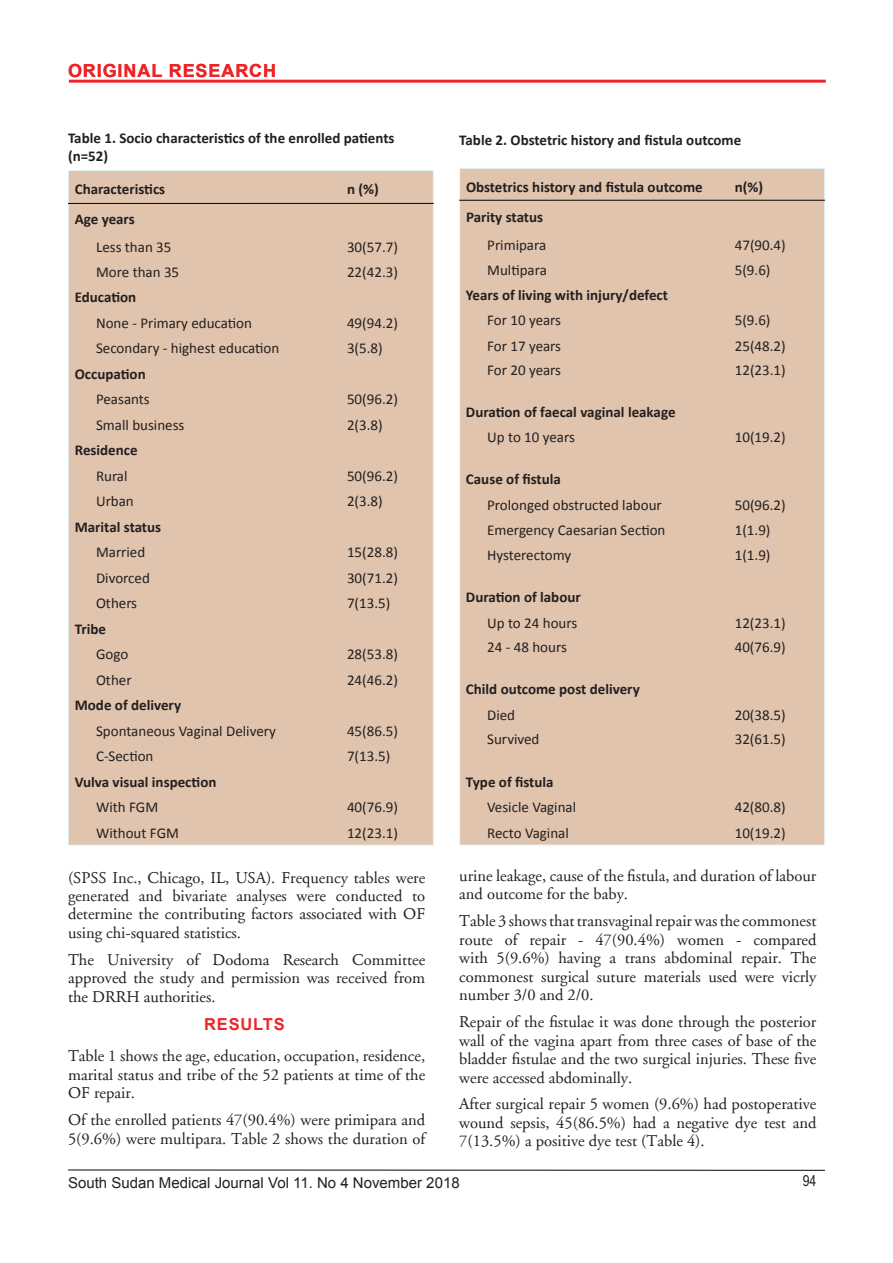
<style>
.page{position:relative;width:893px;height:1263px;background:#fff}
.page>*{position:absolute;margin:0;border:0;box-sizing:border-box;transform-origin:0 0}
.t1{font:700 18px "Arial";letter-spacing:.05em;color:#ee2528}
.t2{font:16.5px/18.5px "Adobe Garamond";color:#231f20;text-align:justify}
.t3{font:700 16.5px "Arial";letter-spacing:.05em;color:#ee2528}
.t4{font:15px "Calibri";color:#231f20}
.t5{font:700 15px/18px "Calibri";color:#231f20}
.t6{font:15px "Arial";color:#231f20}
.t7{font:15px "Arial Narrow";color:#231f20}
</style>
<div class="page">
<hr style="left:68px;top:1169px;width:757px;height:2px;background:#040503">
<hr style="left:69px;top:80px;width:757px;height:3px;background:#ec292a">
<div style="left:460px;top:168px;width:365px;height:677px;background:#e0c4ad"></div>
<hr style="left:459px;top:200px;width:366px;height:1px;background:#040503">
<div style="left:68px;top:170px;width:365px;height:675px;background:#e0c4ad"></div>
<hr style="left:68px;top:203px;width:366px;height:1px;background:#040503">
<p class="t1" style="left:68px;top:59px;width:210px">ORIGINAL RESEARCH</p>
<p class="t5" style="left:68px;top:129px;width:328px">Table 1. Socio characteristics of the enrolled patients (n=52)</p>
<p class="t5" style="left:459px;top:131px;width:284px">Table 2. Obstetric history and fistula outcome</p>
<p class="t5" style="left:75px;top:179px;width:92px">Characteristics</p>
<p class="t5" style="left:347px;top:179px;width:33px">n (%)</p>
<p class="t5" style="left:75px;top:209px;width:62px">Age years</p>
<p class="t4" style="left:96px;top:238px;width:77px">Less than 35</p>
<p class="t4" style="left:347px;top:238px;width:52px">30(57.7)</p>
<p class="t4" style="left:96px;top:263px;width:85px">More than 35</p>
<p class="t4" style="left:347px;top:263px;width:52px">22(42.3)</p>
<p class="t5" style="left:75px;top:287px;width:63px">Education</p>
<p class="t4" style="left:96px;top:313px;width:158px">None - Primary education</p>
<p class="t4" style="left:347px;top:313px;width:52px">49(94.2)</p>
<p class="t4" style="left:96px;top:339px;width:185px">Secondary - highest education</p>
<p class="t4" style="left:347px;top:339px;width:37px">3(5.8)</p>
<p class="t5" style="left:75px;top:364px;width:72px">Occupation</p>
<p class="t4" style="left:96px;top:390px;width:55px">Peasants</p>
<p class="t4" style="left:347px;top:390px;width:52px">50(96.2)</p>
<p class="t4" style="left:96px;top:415px;width:90px">Small business</p>
<p class="t4" style="left:347px;top:415px;width:37px">2(3.8)</p>
<p class="t5" style="left:75px;top:440px;width:64px">Residence</p>
<p class="t4" style="left:96px;top:466px;width:33px">Rural</p>
<p class="t4" style="left:347px;top:466px;width:52px">50(96.2)</p>
<p class="t4" style="left:96px;top:492px;width:39px">Urban</p>
<p class="t4" style="left:347px;top:492px;width:37px">2(3.8)</p>
<p class="t5" style="left:75px;top:517px;width:88px">Marital status</p>
<p class="t4" style="left:96px;top:543px;width:51px">Married</p>
<p class="t4" style="left:347px;top:543px;width:52px">15(28.8)</p>
<p class="t4" style="left:96px;top:568px;width:55px">Divorced</p>
<p class="t4" style="left:347px;top:568px;width:52px">30(71.2)</p>
<p class="t4" style="left:96px;top:594px;width:43px">Others</p>
<p class="t4" style="left:347px;top:594px;width:45px">7(13.5)</p>
<p class="t5" style="left:75px;top:619px;width:33px">Tribe</p>
<p class="t4" style="left:96px;top:645px;width:34px">Gogo</p>
<p class="t4" style="left:347px;top:645px;width:52px">28(53.8)</p>
<p class="t4" style="left:96px;top:670px;width:37px">Other</p>
<p class="t4" style="left:347px;top:670px;width:52px">24(46.2)</p>
<p class="t5" style="left:75px;top:695px;width:108px">Mode of delivery</p>
<p class="t4" style="left:96px;top:721px;width:181px">Spontaneous Vaginal Delivery</p>
<p class="t4" style="left:347px;top:721px;width:52px">45(86.5)</p>
<p class="t4" style="left:96px;top:747px;width:59px">C-Section</p>
<p class="t4" style="left:347px;top:747px;width:45px">7(13.5)</p>
<p class="t5" style="left:75px;top:772px;width:143px">Vulva visual inspection</p>
<p class="t4" style="left:96px;top:798px;width:64px">With FGM</p>
<p class="t4" style="left:347px;top:798px;width:52px">40(76.9)</p>
<p class="t4" style="left:96px;top:823px;width:84px">Without FGM</p>
<p class="t4" style="left:347px;top:823px;width:52px">12(23.1)</p>
<p class="t5" style="left:466px;top:177px;width:238px">Obstetrics history and fistula outcome</p>
<p class="t5" style="left:735px;top:177px;width:30px">n(%)</p>
<p class="t5" style="left:466px;top:207px;width:79px">Parity status</p>
<p class="t4" style="left:487px;top:235px;width:61px">Primipara</p>
<p class="t4" style="left:735px;top:235px;width:52px">47(90.4)</p>
<p class="t4" style="left:487px;top:260px;width:61px">Multipara</p>
<p class="t4" style="left:735px;top:260px;width:37px">5(9.6)</p>
<p class="t5" style="left:466px;top:285px;width:204px">Years of living with injury/defect</p>
<p class="t4" style="left:487px;top:311px;width:75px">For 10 years</p>
<p class="t4" style="left:735px;top:311px;width:37px">5(9.6)</p>
<p class="t4" style="left:487px;top:336px;width:75px">For 17 years</p>
<p class="t4" style="left:735px;top:336px;width:52px">25(48.2)</p>
<p class="t4" style="left:487px;top:361px;width:75px">For 20 years</p>
<p class="t4" style="left:735px;top:361px;width:52px">12(23.1)</p>
<p class="t5" style="left:466px;top:403px;width:211px">Duration of faecal vaginal leakage</p>
<p class="t4" style="left:487px;top:428px;width:89px">Up to 10 years</p>
<p class="t4" style="left:735px;top:428px;width:52px">10(19.2)</p>
<p class="t5" style="left:466px;top:469px;width:97px">Cause of fistula</p>
<p class="t4" style="left:487px;top:495px;width:176px">Prolonged obstructed labour</p>
<p class="t4" style="left:735px;top:495px;width:52px">50(96.2)</p>
<p class="t4" style="left:487px;top:521px;width:180px">Emergency Caesarian Section</p>
<p class="t4" style="left:735px;top:521px;width:37px">1(1.9)</p>
<p class="t4" style="left:487px;top:545px;width:86px">Hysterectomy</p>
<p class="t4" style="left:735px;top:545px;width:37px">1(1.9)</p>
<p class="t5" style="left:466px;top:587px;width:116px">Duration of labour</p>
<p class="t4" style="left:487px;top:613px;width:92px">Up to 24 hours</p>
<p class="t4" style="left:735px;top:613px;width:52px">12(23.1)</p>
<p class="t4" style="left:487px;top:638px;width:81px">24 - 48 hours</p>
<p class="t4" style="left:735px;top:638px;width:52px">40(76.9)</p>
<p class="t5" style="left:466px;top:679px;width:175px">Child outcome post delivery</p>
<p class="t4" style="left:487px;top:705px;width:30px">Died</p>
<p class="t4" style="left:735px;top:705px;width:52px">20(38.5)</p>
<p class="t4" style="left:487px;top:730px;width:54px">Survived</p>
<p class="t4" style="left:735px;top:730px;width:52px">32(61.5)</p>
<p class="t5" style="left:466px;top:772px;width:89px">Type of fistula</p>
<p class="t4" style="left:487px;top:798px;width:91px">Vesicle Vaginal</p>
<p class="t4" style="left:735px;top:798px;width:52px">42(80.8)</p>
<p class="t4" style="left:487px;top:823px;width:83px">Recto Vaginal</p>
<p class="t4" style="left:735px;top:823px;width:52px">10(19.2)</p>
<p class="t2" style="left:68px;top:868px;width:359px">(SPSS Inc., Chicago, IL, USA). Frequency tables were generated and bivariate analyses were conducted to determine the contributing factors associated with OF using chi-squared statistics.</p>
<p class="t2" style="left:68px;top:951px;width:359px">The University of Dodoma Research Committee approved the study and permission was received from the DRRH authorities.</p>
<p class="t3" style="left:204px;top:1013px;width:82px">RESULTS</p>
<p class="t2" style="left:68px;top:1047px;width:359px">Table 1 shows the age, education, occupation, residence, marital status and tribe of the 52 patients at time of the OF repair.</p>
<p class="t2" style="left:68px;top:1111px;width:359px">Of the enrolled patients 47(90.4%) were primipara and<br>5(9.6%) were multipara. Table 2 shows the duration of</p>
<p class="t2" style="left:459px;top:867px;width:359px">urine leakage, cause of the fistula, and duration of labour and outcome for the baby.</p>
<p class="t2" style="left:459px;top:912px;width:359px">Table 3 shows that transvaginal repair was the commonest route of repair - 47(90.4%) women - compared with 5(9.6%) having a trans abdominal repair. The commonest surgical suture materials used were vicrly number 3/0 and 2/0.</p>
<p class="t2" style="left:459px;top:1013px;width:359px">Repair of the fistulae it was done through the posterior wall of the vagina apart from three cases of base of the bladder fistulae and the two surgical injuries. These five were accessed abdominally.</p>
<p class="t2" style="left:459px;top:1095px;width:359px">After surgical repair 5 women (9.6%) had postoperative wound sepsis, 45(86.5%) had a negative dye test and 7(13.5%) a positive dye test (Table 4).</p>
<p class="t6" style="left:68px;top:1173px;width:393px">South Sudan Medical Journal Vol 11. No 4 November 2018</p>
<p class="t7" style="left:803px;top:1170px;width:15px">94</p>
</div>
